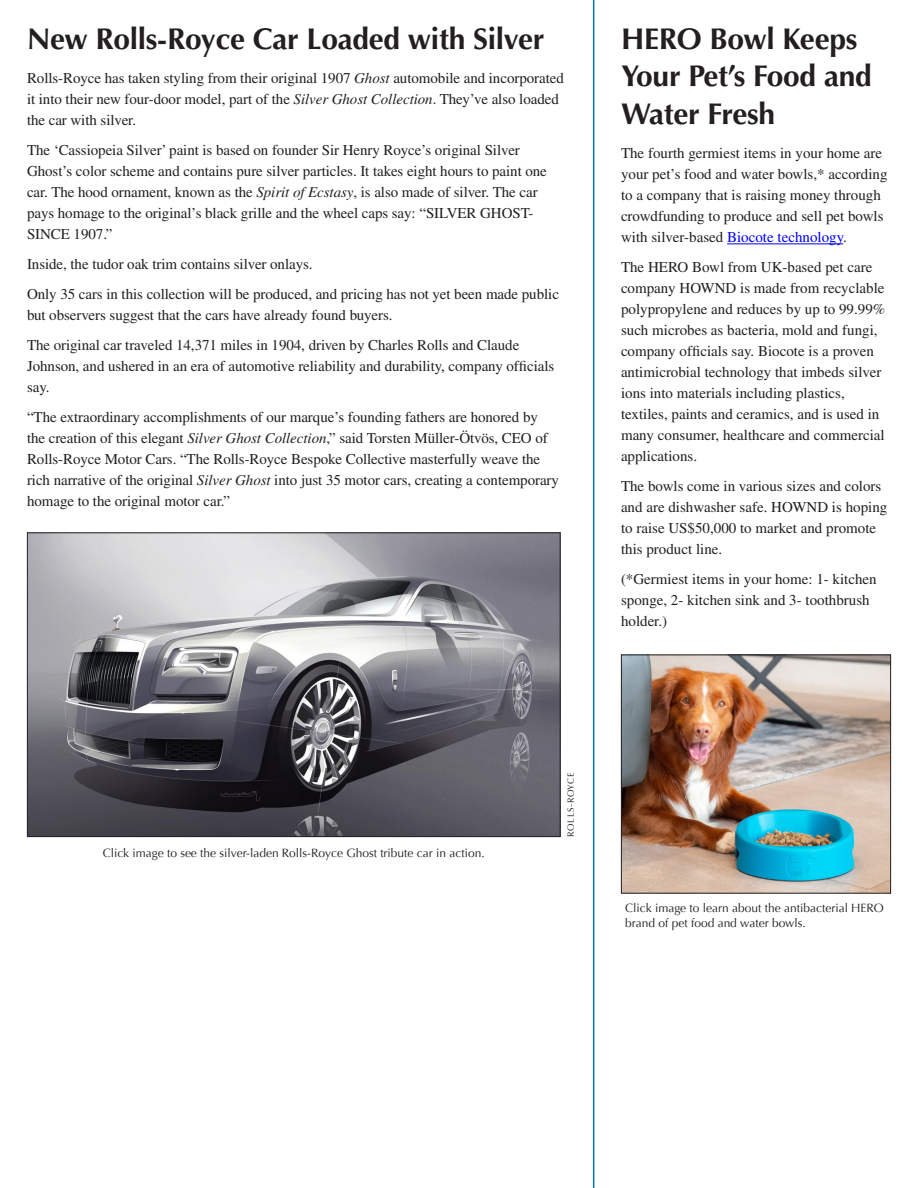
<style>
.page{position:relative;width:918px;height:1188px;background:#fff}
.page>*{position:absolute;margin:0;border:0;box-sizing:border-box;transform-origin:0 0}
.Heads{font:700 30px/37.5px "Optima";letter-spacing:-.01em;color:#231f20}
.Body_Copy{font:15px/21px "Times";letter-spacing:-.005em;color:#231f20}
.Captions{font:12px/15px "Optima";color:#231f20}
.Courtesy{font:9px "Optima";letter-spacing:.075em;color:#231f20}
.s1{font-style:italic}
.s2{color:#00f}
</style>
<div class="page">
<hr style="left:593px;top:0;width:1px;height:1188px;background:#0072bc">
<hr style="left:727px;top:243px;width:116px;height:1px;background:#00f">
<img style="left:29px;top:534px;width:530px;height:301px">
<div style="left:27px;top:532px;width:534px;height:305px;border:1px solid #222"></div>
<img style="left:623px;top:657px;width:266px;height:235px">
<div style="left:621px;top:655px;width:270px;height:239px;border:1px solid #222"></div>
<p class="Heads" style="left:27px;top:20px;width:519px">New Rolls-Royce Car Loaded with Silver</p>
<p class="Body_Copy" style="left:27px;top:68px;width:538px">Rolls-Royce has taken styling from their original 1907 <span class="s1">Ghost</span> automobile and incorporated it into their new four-door model, part of the <span class="s1">Silver Ghost Collection</span>. They’ve also loaded the car with silver.</p>
<p class="Body_Copy" style="left:27px;top:140px;width:521px">The ‘Cassiopeia Silver’ paint is based on founder Sir Henry Royce’s original Silver Ghost’s color scheme and contains pure silver particles. It takes eight hours to paint one car. The hood ornament, known as the <span class="s1">Spirit of Ecstasy</span>, is also made of silver. The car pays homage to the original’s black grille and the wheel caps say: “SILVER GHOST-SINCE 1907.”</p>
<p class="Body_Copy" style="left:27px;top:254px;width:287px">Inside, the tudor oak trim contains silver onlays.</p>
<p class="Body_Copy" style="left:27px;top:284px;width:534px">Only 35 cars in this collection will be produced, and pricing has not yet been made public but observers suggest that the cars have already found buyers.</p>
<p class="Body_Copy" style="left:27px;top:335px;width:529px">The original car traveled 14,371 miles in 1904, driven by Charles Rolls and Claude<br>Johnson, and ushered in an era of automotive reliability and durability, company officials say.</p>
<p class="Body_Copy" style="left:27px;top:407px;width:534px">“The extraordinary accomplishments of our marque’s founding fathers are honored by the creation of this elegant <span class="s1">Silver Ghost Collection</span>,” said Torsten Müller-Ötvös, CEO of Rolls-Royce Motor Cars. “The Rolls-Royce Bespoke Collective masterfully weave the rich narrative of the original <span class="s1">Silver Ghost</span> into just 35 motor cars, creating a contemporary homage to the original motor car.”</p>
<p class="Heads" style="left:621px;top:20px;width:252px">HERO Bowl Keeps<br>Your Pet’s Food and<br>Water Fresh</p>
<p class="Body_Copy" style="left:621px;top:143px;width:268px">The fourth germiest items in your home are your pet’s food and water bowls,* according to a company that is raising money through crowdfunding to produce and sell pet bowls with silver-based <span class="s2">Biocote technology</span>.</p>
<p class="Body_Copy" style="left:621px;top:257px;width:266px">The HERO Bowl from UK-based pet care company HOWND is made from recyclable polypropylene and reduces by up to 99.99% such microbes as bacteria, mold and fungi, company officials say. Biocote is a proven antimicrobial technology that imbeds silver ions into materials including plastics, textiles, paints and ceramics, and is used in many consumer, healthcare and commercial applications.</p>
<p class="Body_Copy" style="left:621px;top:476px;width:268px">The bowls come in various sizes and colors and are dishwasher safe. HOWND is hoping to raise US$50,000 to market and promote this product line.</p>
<p class="Body_Copy" style="left:621px;top:569px;width:257px">(*Germiest items in your home: 1- kitchen sponge, 2- kitchen sink and 3- toothbrush holder.)</p>
<p class="Captions" style="left:103px;top:845px;width:384px">Click image to see the silver-laden Rolls-Royce Ghost tribute car in action.</p>
<p class="Courtesy" style="left:565px;top:837px;width:66px;rotate:-90deg">ROLLS-ROYCE</p>
<p class="Captions" style="left:625px;top:900px;width:260px">Click image to learn about the antibacterial HERO brand of pet food and water bowls.</p>
</div>
